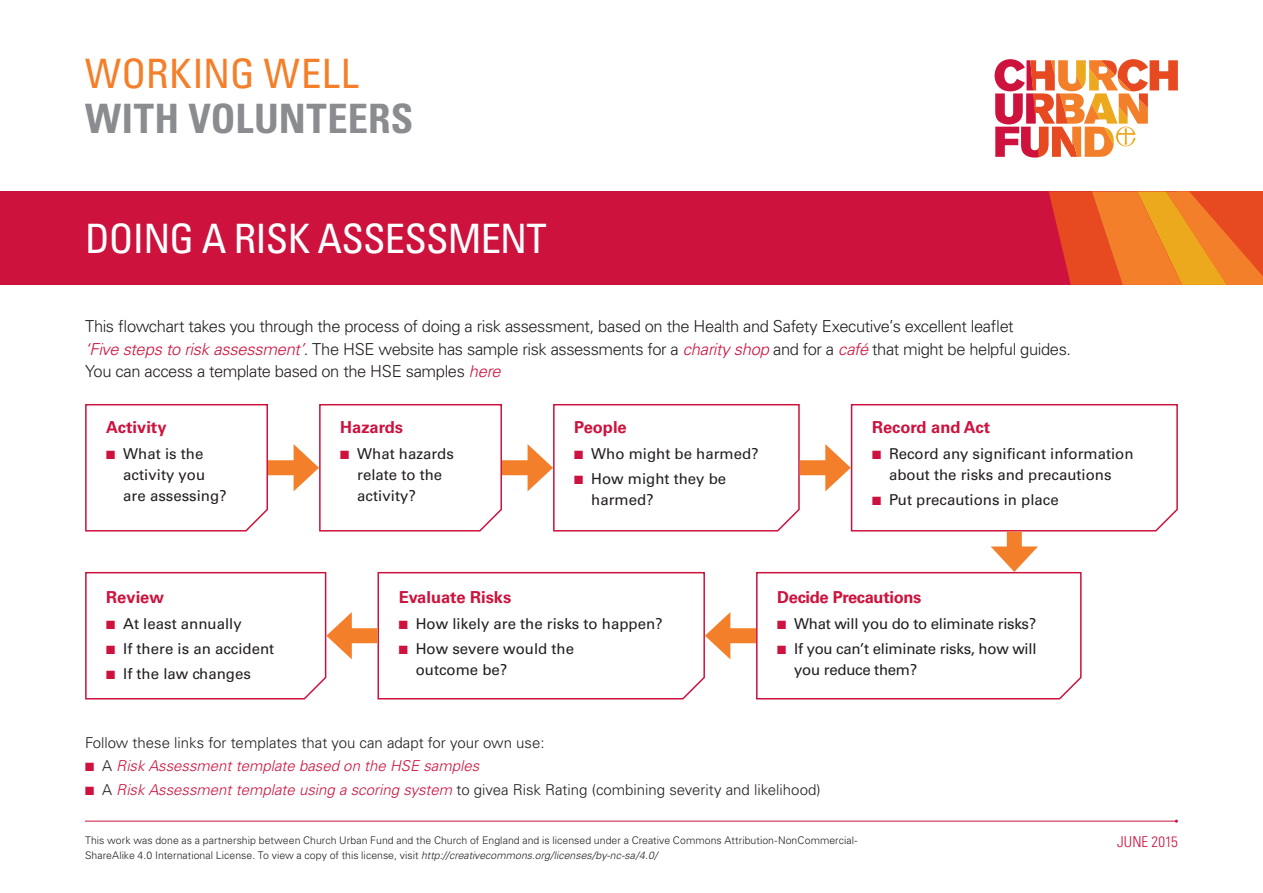
<style>
.page{position:relative;width:1263px;height:893px;background:#fff}
.page>*{position:absolute;margin:0;border:0;box-sizing:border-box;transform-origin:0 0}
.t1{font:condensed 40.5px "Univers";letter-spacing:-.02em;color:#fff}
.t2{font:700 condensed 40.5px "Univers";letter-spacing:.01em;color:#8a8c8f}
.t3{font:condensed 40.5px "Univers";letter-spacing:.01em;color:#f47f2a}
.t4{font:300 16.5px/22.5px "Univers";letter-spacing:-.025em;color:#231f20}
.t5{font:700 16.5px "Univers";color:#cd123d}
.t6{font:700 16.5px "Univers";letter-spacing:-.02em;color:#cd123d}
.t7{font:15px/21px "Univers";color:#231f20}
.t8{font:300 15px "Univers";color:#231f20}
.t9{font:15px/21px "Univers";letter-spacing:-.02em;color:#231f20}
.t10{font:italic 300 15px "Univers";color:#cd123d}
.t11{font:300 condensed 15px "Univers";letter-spacing:.005em;color:#cd123d}
.t12{font:300 10.5px/15px "Univers";letter-spacing:.005em;color:#231f20}
.s1{font-style:italic;color:#cd123d}
.s2{color:#cd123d}
.s3{font-style:normal;color:#231f20}
.s4{font-style:italic}
</style>
<div class="page">
<div style="left:0;top:191px;width:1178px;height:94px;background:#cd123d"></div>
<svg style="left:1049px;top:191px;width:214px;height:94px;background:#eb6c25"></svg>
<svg style="left:994px;top:59px;width:184px;height:99px"></svg>
<hr style="left:85px;top:821px;width:1091px;height:1px;background:#cd123d">
<svg style="left:85px;top:404px;width:184px;height:128px"></svg>
<div style="left:268px;top:460px;width:35px;height:15px;background:#f47f2a"></div>
<svg style="left:294px;top:404px;width:209px;height:128px"></svg>
<div style="left:502px;top:460px;width:35px;height:15px;background:#f47f2a"></div>
<svg style="left:527px;top:404px;width:273px;height:128px"></svg>
<div style="left:800px;top:460px;width:35px;height:15px;background:#f47f2a"></div>
<svg style="left:825px;top:404px;width:353px;height:128px"></svg>
<div style="left:1007px;top:531px;width:15px;height:25px;background:#f47f2a"></div>
<svg style="left:755px;top:546px;width:327px;height:154px"></svg>
<div style="left:720px;top:628px;width:36px;height:15px;background:#f47f2a"></div>
<svg style="left:377px;top:571px;width:353px;height:129px"></svg>
<div style="left:342px;top:628px;width:35px;height:15px;background:#f47f2a"></div>
<svg style="left:85px;top:571px;width:267px;height:129px"></svg>
<h1 class="t3" style="left:85px;top:48px;width:275px">WORKING WELL</h1>
<h1 class="t2" style="left:85px;top:93px;width:330px">WITH VOLUNTEERS</h1>
<h1 class="t1" style="left:85px;top:213px;width:463px">DOING A RISK ASSESSMENT</h1>
<p class="t4" style="left:85px;top:315px;width:987px">This flowchart takes you through the process of doing a risk assessment, based on the Health and Safety Executive’s excellent leaflet<br><span class="s1">‘Five steps to risk assessment’</span>. The HSE website has sample risk assessments for a <span class="s1">charity shop</span> and for a <span class="s1">café</span> that might be helpful guides.<br>You can access a template based on the HSE samples <span class="s1">here</span></p>
<p class="t5" style="left:106px;top:418px;width:62px">Activity</p>
<p class="t7" style="left:123px;top:443px;width:105px;text-indent:-17px"><span class="s2">■</span> What is the activity you are assessing?</p>
<p class="t5" style="left:106px;top:588px;width:59px">Review</p>
<p class="t7" style="left:106px;top:613px;width:137px"><span class="s2">■</span> At least annually</p>
<p class="t7" style="left:106px;top:638px;width:169px"><span class="s2">■</span> If there is an accident</p>
<p class="t7" style="left:106px;top:663px;width:146px"><span class="s2">■</span> If the law changes</p>
<p class="t5" style="left:340px;top:418px;width:64px">Hazards</p>
<p class="t7" style="left:357px;top:443px;width:98px;text-indent:-17px"><span class="s2">■</span> What hazards relate to the activity?</p>
<p class="t5" style="left:574px;top:418px;width:54px">People</p>
<p class="t7" style="left:574px;top:443px;width:186px"><span class="s2">■</span> Who might be harmed?</p>
<p class="t7" style="left:591px;top:468px;width:136px;text-indent:-17px"><span class="s2">■</span> How might they be harmed?</p>
<p class="t5" style="left:872px;top:418px;width:120px">Record and Act</p>
<p class="t7" style="left:872px;top:443px;width:263px;text-align:center"><span class="s2">■</span> Record any significant information about the risks and precautions</p>
<p class="t7" style="left:872px;top:489px;width:188px"><span class="s2">■</span> Put precautions in place</p>
<p class="t5" style="left:399px;top:588px;width:114px">Evaluate Risks</p>
<p class="t7" style="left:399px;top:613px;width:266px"><span class="s2">■</span> How likely are the risks to happen?</p>
<p class="t7" style="left:416px;top:638px;width:160px;text-indent:-17px"><span class="s2">■</span> How severe would the outcome be?</p>
<p class="t6" style="left:777px;top:588px;width:146px">Decide Precautions</p>
<p class="t9" style="left:777px;top:613px;width:261px"><span class="s2">■</span> What will you do to eliminate risks?</p>
<p class="t9" style="left:794px;top:638px;width:244px;text-indent:-17px"><span class="s2">■</span> If you can’t eliminate risks, how will you reduce them?</p>
<p class="t8" style="left:85px;top:733px;width:461px">Follow these links for templates that you can adapt for your own use:</p>
<p class="t10" style="left:85px;top:757px;width:396px">■ <span class="s3">A</span> Risk Assessment template based on the HSE samples</p>
<p class="t8" style="left:85px;top:781px;width:737px"><span class="s2">■</span> A <span class="s1">Risk Assessment template using a scoring system</span> to givea Risk Rating (combining severity and likelihood)</p>
<p class="t12" style="left:85px;top:833px;width:774px">This work was done as a partnership between Church Urban Fund and the Church of England and is licensed under a Creative Commons Attribution-NonCommercial-<br>ShareAlike 4.0 International License. To view a copy of this license, visit <span class="s4">http://creativecommons.org/licenses/by-nc-sa/4.0/</span></p>
<p class="t11" style="left:1117px;top:833px;width:62px">JUNE 2015</p>
</div>
